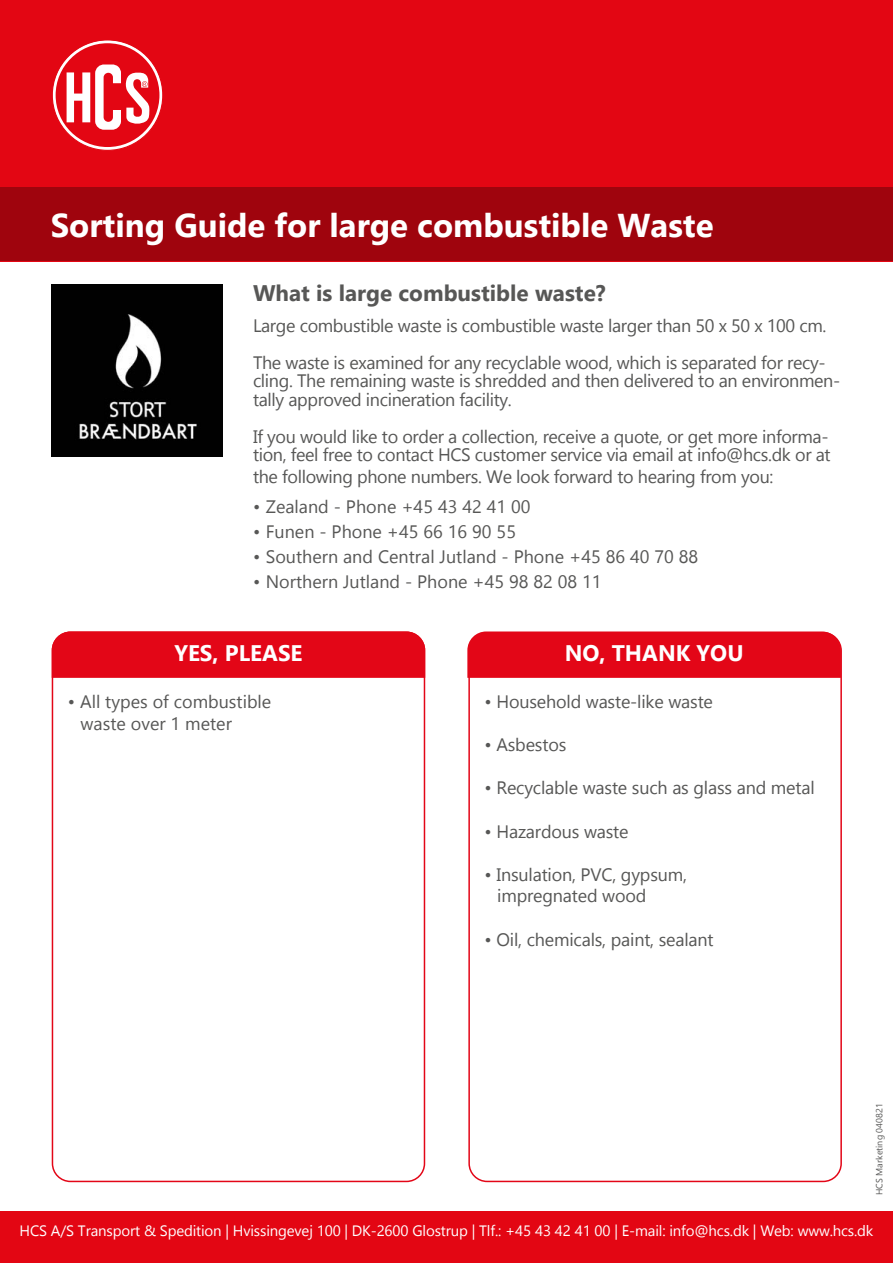
<style>
.page{position:relative;width:893px;height:1263px;background:#fff}
.page>*{position:absolute;margin:0;border:0;box-sizing:border-box;transform-origin:0 0}
.t1{font:700 33px "Gadugi";color:#fff}
.t2{font:700 22.5px "Gadugi";color:#575756}
.t3{font:700 22.5px "Gadugi";color:#fff}
.t4{font:18px/18.5px "Gadugi";letter-spacing:-.02em;color:#575756}
.t5{font:18px/21.6px "Gadugi";color:#575756}
.t6{font:15px "Gadugi";letter-spacing:-.01em;color:#fff}
.t7{font:9px "Gadugi";color:#575756}
</style>
<div class="page">
<div style="left:0;top:0;width:893px;height:261px;background:#e30613"></div>
<svg style="left:52px;top:40px;width:111px;height:111px"></svg>
<div style="left:0;top:187px;width:893px;height:74px;background:#9f040d"></div>
<div style="left:0;top:1212px;width:893px;height:51px;background:#e30613"></div>
<img style="left:51px;top:285px;width:172px;height:172px">
<svg style="left:51px;top:631px;width:375px;height:48px;background:#e41020"></svg>
<svg style="left:467px;top:631px;width:375px;height:48px;background:#e41021"></svg>
<h1 class="t1" style="left:51px;top:205px;width:664px">Sorting Guide for large combustible Waste</h1>
<p class="t2" style="left:253px;top:280px;width:354px">What is large combustible waste?</p>
<p class="t4" style="left:253px;top:307px;width:575px;line-height:36.9px">Large combustible waste is combustible waste larger than 50 x 50 x 100 cm.<br>The waste is examined for any recyclable wood, which is separated for recy-</p>
<p class="t4" style="left:253px;top:372px;width:589px">cling. The remaining waste is shredded and then delivered to an environmen&shy;tally approved incineration facility.</p>
<p class="t4" style="left:253px;top:427px;width:579px">If you would like to order a collection, receive a quote, or get more informa&shy;tion, feel free to contact HCS customer service via email at info@hcs.dk or at</p>
<p class="t4" style="left:253px;top:467px;width:522px">the following phone numbers. We look forward to hearing from you:</p>
<p class="t5" style="left:253px;top:495px;width:279px">• Zealand - Phone +45 43 42 41 00</p>
<p class="t5" style="left:253px;top:520px;width:264px">• Funen - Phone +45 66 16 90 55</p>
<p class="t5" style="left:253px;top:545px;width:447px">• Southern and Central Jutland - Phone +45 86 40 70 88</p>
<p class="t5" style="left:253px;top:570px;width:350px">• Northern Jutland - Phone +45 98 82 08 11</p>
<p class="t3" style="left:174px;top:640px;width:130px">YES, PLEASE</p>
<p class="t3" style="left:565px;top:640px;width:180px">NO, THANK YOU</p>
<p class="t5" style="left:81px;top:691px;width:192px;text-indent:-13px">• All types of combustible waste over 1 meter</p>
<p class="t4" style="left:485px;top:692px;width:230px">• Household waste-like waste</p>
<p class="t4" style="left:485px;top:735px;width:83px">• Asbestos</p>
<p class="t4" style="left:485px;top:779px;width:332px">• Recyclable waste such as glass and metal</p>
<p class="t4" style="left:485px;top:822px;width:146px">• Hazardous waste</p>
<p class="t4" style="left:497px;top:863px;width:191px;line-height:21.6px;text-indent:-13px">• Insulation, PVC, gypsum, impregnated wood</p>
<p class="t4" style="left:485px;top:930px;width:231px">• Oil, chemicals, paint, sealant</p>
<p class="t7" style="left:874px;top:1195px;width:93px;rotate:-90deg">HCS Marketing 040821</p>
<p class="t6" style="left:20px;top:1222px;width:855px">HCS A/S Transport &amp; Spedition | Hvissingevej 100 | DK-2600 Glostrup | Tlf.: +45 43 42 41 00 | E-mail: info@hcs.dk | Web: www.hcs.dk</p>
</div>
